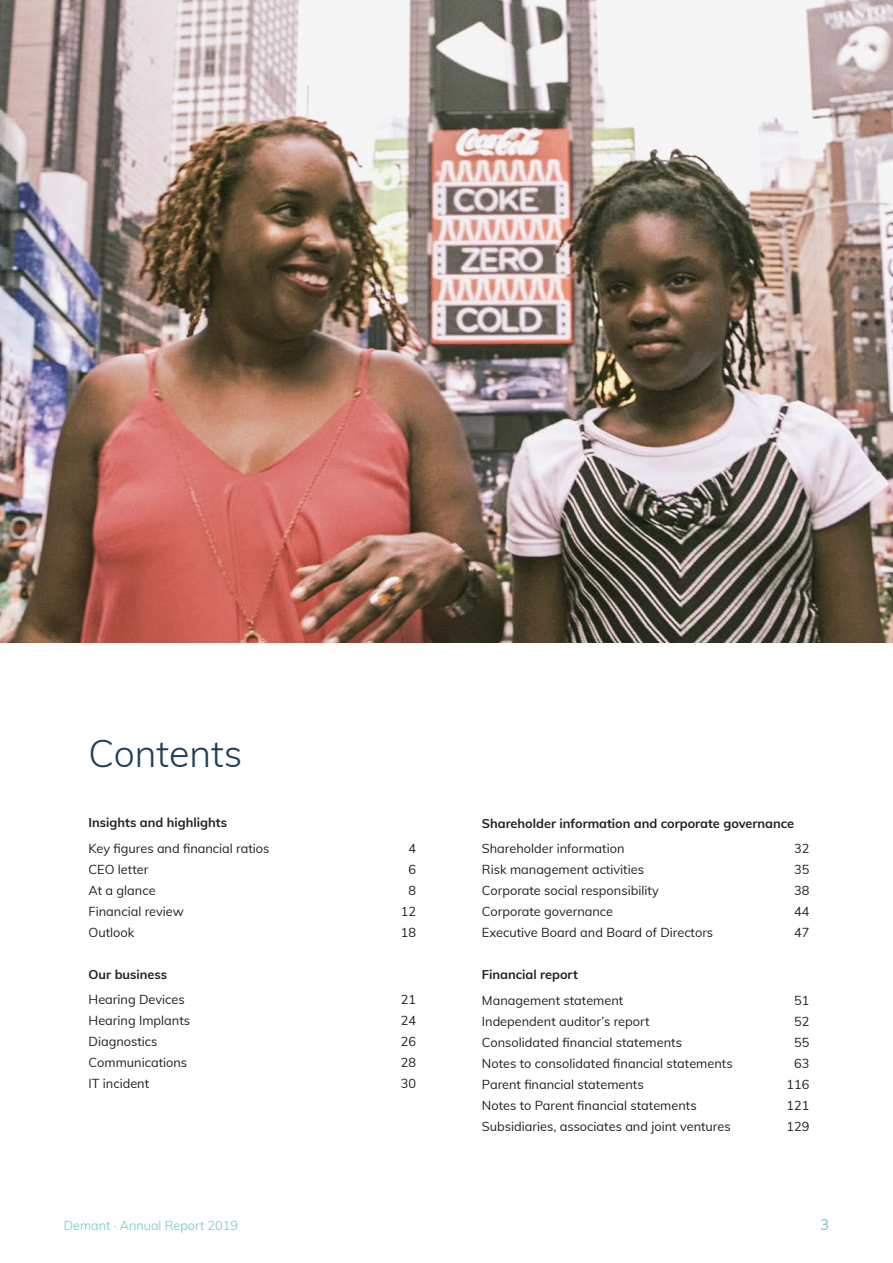
<style>
.page{position:relative;width:893px;height:1263px;background:#fff}
.page>*{position:absolute;margin:0;border:0;box-sizing:border-box;transform-origin:0 0}
.Overskrifter{font:300 37.5px "Muli";color:#1f3e59}
.t1{font:15px "Muli";color:#6ac8c7}
.t2{font:12.75px "Muli";color:#231f20}
.t3{font:700 12.75px "Muli";color:#231f20}
.t4{font:300 12.75px "Muli";color:#6ac8c7}
</style>
<div class="page">
<img style="left:0;top:0;width:893px;height:642px">
<p class="Overskrifter" style="left:89px;top:726px;width:155px">Contents</p>
<p class="t3" style="left:89px;top:813px;width:140px">Insights and highlights</p>
<p class="t2" style="left:89px;top:839px;width:182px">Key figures and financial ratios</p>
<p class="t2" style="left:408px;top:839px;width:9px">4</p>
<p class="t2" style="left:89px;top:860px;width:61px">CEO letter</p>
<p class="t2" style="left:408px;top:860px;width:9px">6</p>
<p class="t2" style="left:89px;top:881px;width:69px">At a glance</p>
<p class="t2" style="left:408px;top:881px;width:9px">8</p>
<p class="t2" style="left:89px;top:902px;width:97px">Financial review</p>
<p class="t2" style="left:401px;top:902px;width:17px">12</p>
<p class="t2" style="left:89px;top:923px;width:47px">Outlook</p>
<p class="t2" style="left:401px;top:923px;width:17px">18</p>
<p class="t3" style="left:89px;top:965px;width:80px">Our business</p>
<p class="t2" style="left:89px;top:990px;width:98px">Hearing Devices</p>
<p class="t2" style="left:401px;top:990px;width:17px">21</p>
<p class="t2" style="left:89px;top:1011px;width:103px">Hearing Implants</p>
<p class="t2" style="left:401px;top:1011px;width:17px">24</p>
<p class="t2" style="left:89px;top:1032px;width:71px">Diagnostics</p>
<p class="t2" style="left:401px;top:1032px;width:17px">26</p>
<p class="t2" style="left:89px;top:1053px;width:100px">Communications</p>
<p class="t2" style="left:401px;top:1053px;width:17px">28</p>
<p class="t2" style="left:89px;top:1074px;width:62px">IT incident</p>
<p class="t2" style="left:401px;top:1074px;width:17px">30</p>
<p class="t3" style="left:482px;top:814px;width:314px">Shareholder information and corporate governance</p>
<p class="t2" style="left:482px;top:839px;width:144px">Shareholder information</p>
<p class="t2" style="left:794px;top:839px;width:17px">32</p>
<p class="t2" style="left:482px;top:860px;width:164px">Risk management activities</p>
<p class="t2" style="left:794px;top:860px;width:17px">35</p>
<p class="t2" style="left:482px;top:881px;width:178px">Corporate social responsibility</p>
<p class="t2" style="left:794px;top:881px;width:17px">38</p>
<p class="t2" style="left:482px;top:902px;width:133px">Corporate governance</p>
<p class="t2" style="left:794px;top:902px;width:17px">44</p>
<p class="t2" style="left:482px;top:923px;width:233px">Executive Board and Board of Directors</p>
<p class="t2" style="left:794px;top:923px;width:17px">47</p>
<p class="t3" style="left:482px;top:965px;width:98px">Financial report</p>
<p class="t2" style="left:482px;top:991px;width:143px">Management statement</p>
<p class="t2" style="left:794px;top:991px;width:17px">51</p>
<p class="t2" style="left:482px;top:1012px;width:169px">Independent auditor’s report</p>
<p class="t2" style="left:794px;top:1012px;width:17px">52</p>
<p class="t2" style="left:482px;top:1033px;width:202px">Consolidated financial statements</p>
<p class="t2" style="left:794px;top:1033px;width:17px">55</p>
<p class="t2" style="left:482px;top:1054px;width:252px">Notes to consolidated financial statements</p>
<p class="t2" style="left:794px;top:1054px;width:17px">63</p>
<p class="t2" style="left:482px;top:1075px;width:163px">Parent financial statements</p>
<p class="t2" style="left:786px;top:1075px;width:24px">116</p>
<p class="t2" style="left:482px;top:1096px;width:216px">Notes to Parent financial statements</p>
<p class="t2" style="left:786px;top:1096px;width:24px">121</p>
<p class="t2" style="left:482px;top:1117px;width:250px">Subsidiaries, associates and joint ventures</p>
<p class="t2" style="left:786px;top:1117px;width:24px">129</p>
<p class="t4" style="left:64px;top:1216px;width:176px">Demant · Annual Report 2019</p>
<p class="t1" style="left:820px;top:1213px;width:10px">3</p>
</div>
